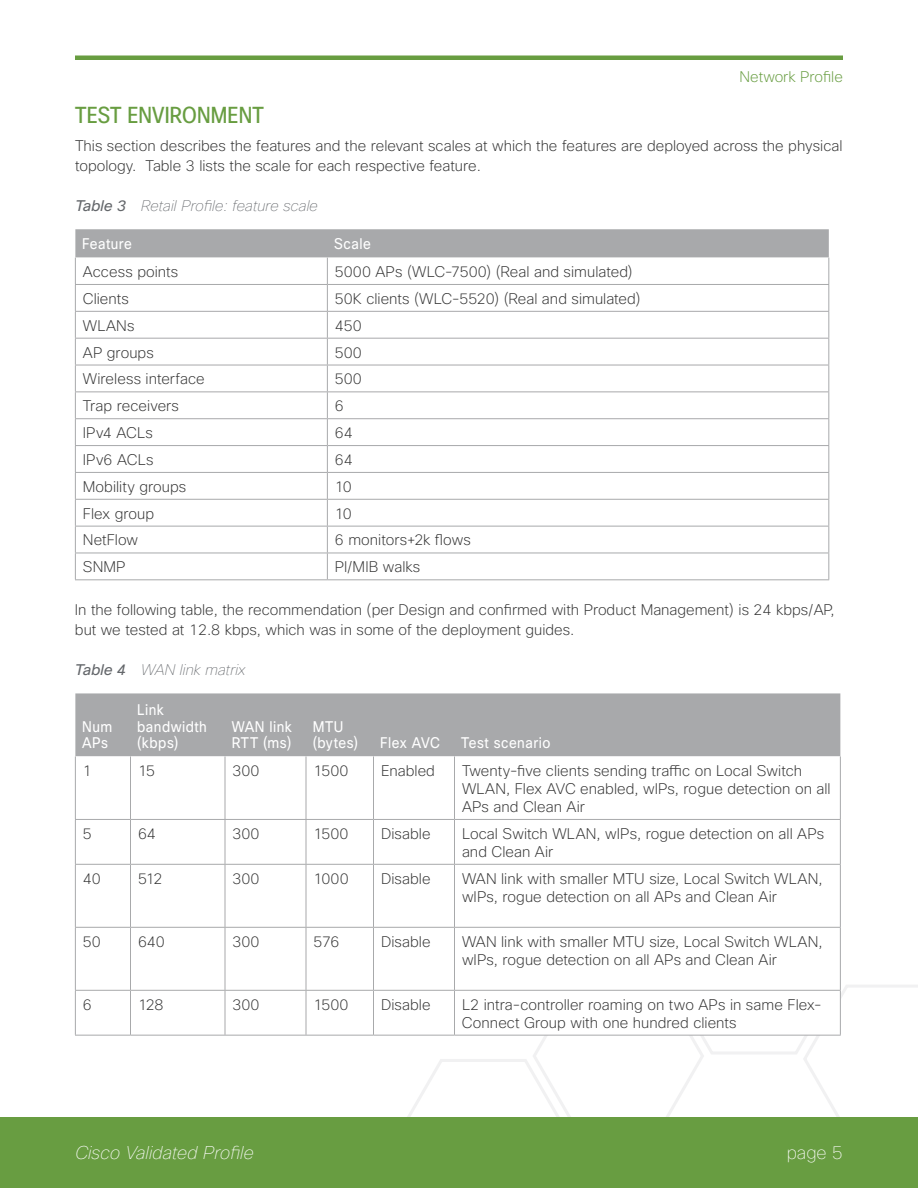
<style>
.page{position:relative;width:918px;height:1188px;background:#fff}
.page>*{position:absolute;margin:0;border:0;box-sizing:border-box;transform-origin:0 0}
.t1{font:condensed 22.5px "Cisco Sans";letter-spacing:.01em;color:#689d41}
.t2{font:italic 100 18px "Cisco Sans";color:#fff}
.t3{font:100 18px "Cisco Sans";color:#fff}
.t4{font:200 15px/18px "Cisco Sans";color:#323232}
.t5{font:15px/16.5px "Cisco Sans";letter-spacing:.035em;color:#fff;scale:.9 1}
.t6{font:italic 100 15px "Cisco Sans";color:#64676b}
.t7{font:200 15px "Cisco Sans";color:#689d41}
.s1{font-weight:400}
</style>
<div class="page">
<svg style="left:396px;top:985px;width:522px;height:133px"></svg>
<div style="left:0;top:1118px;width:918px;height:70px;background:#689d41"></div>
<hr style="left:75px;top:56px;width:768px;height:4px;background:#689d41">
<svg style="left:75px;top:229px;width:754px;height:350px"></svg>
<hr style="left:75px;top:579px;width:252px;height:1px;background:#a8a9ab">
<hr style="left:327px;top:579px;width:502px;height:1px;background:#a8a9ab">
<div style="left:75px;top:693px;width:765px;height:63px;background:#a8a9ab"></div>
<svg style="left:76px;top:756px;width:764px;height:279px"></svg>
<hr style="left:75px;top:756px;width:1px;height:63px;background:#a8a9ab">
<hr style="left:130px;top:756px;width:1px;height:63px;background:#a8a9ab">
<hr style="left:225px;top:756px;width:1px;height:63px;background:#a8a9ab">
<hr style="left:306px;top:756px;width:1px;height:63px;background:#a8a9ab">
<hr style="left:373px;top:756px;width:1px;height:63px;background:#a8a9ab">
<hr style="left:454px;top:756px;width:1px;height:63px;background:#a8a9ab">
<hr style="left:840px;top:756px;width:1px;height:63px;background:#a8a9ab">
<hr style="left:75px;top:819px;width:55px;height:1px;background:#a8a9ab">
<hr style="left:75px;top:820px;width:1px;height:44px;background:#a8a9ab">
<hr style="left:130px;top:819px;width:95px;height:1px;background:#a8a9ab">
<hr style="left:130px;top:820px;width:1px;height:44px;background:#a8a9ab">
<hr style="left:225px;top:819px;width:81px;height:1px;background:#a8a9ab">
<hr style="left:225px;top:820px;width:1px;height:44px;background:#a8a9ab">
<hr style="left:306px;top:819px;width:68px;height:1px;background:#a8a9ab">
<hr style="left:306px;top:820px;width:1px;height:44px;background:#a8a9ab">
<hr style="left:374px;top:819px;width:80px;height:1px;background:#a8a9ab">
<hr style="left:373px;top:820px;width:1px;height:44px;background:#a8a9ab">
<hr style="left:454px;top:819px;width:387px;height:1px;background:#a8a9ab">
<hr style="left:454px;top:820px;width:1px;height:44px;background:#a8a9ab">
<hr style="left:840px;top:820px;width:1px;height:44px;background:#a8a9ab">
<hr style="left:75px;top:864px;width:55px;height:1px;background:#a8a9ab">
<hr style="left:75px;top:865px;width:1px;height:62px;background:#a8a9ab">
<hr style="left:130px;top:864px;width:95px;height:1px;background:#a8a9ab">
<hr style="left:130px;top:865px;width:1px;height:62px;background:#a8a9ab">
<hr style="left:225px;top:864px;width:81px;height:1px;background:#a8a9ab">
<hr style="left:225px;top:865px;width:1px;height:62px;background:#a8a9ab">
<hr style="left:306px;top:864px;width:68px;height:1px;background:#a8a9ab">
<hr style="left:306px;top:865px;width:1px;height:62px;background:#a8a9ab">
<hr style="left:374px;top:864px;width:80px;height:1px;background:#a8a9ab">
<hr style="left:373px;top:865px;width:1px;height:62px;background:#a8a9ab">
<hr style="left:454px;top:864px;width:387px;height:1px;background:#a8a9ab">
<hr style="left:454px;top:865px;width:1px;height:62px;background:#a8a9ab">
<hr style="left:840px;top:865px;width:1px;height:62px;background:#a8a9ab">
<hr style="left:75px;top:927px;width:55px;height:1px;background:#a8a9ab">
<hr style="left:75px;top:928px;width:1px;height:62px;background:#a8a9ab">
<hr style="left:130px;top:927px;width:95px;height:1px;background:#a8a9ab">
<hr style="left:130px;top:928px;width:1px;height:62px;background:#a8a9ab">
<hr style="left:225px;top:927px;width:81px;height:1px;background:#a8a9ab">
<hr style="left:225px;top:928px;width:1px;height:62px;background:#a8a9ab">
<hr style="left:306px;top:927px;width:68px;height:1px;background:#a8a9ab">
<hr style="left:306px;top:928px;width:1px;height:62px;background:#a8a9ab">
<hr style="left:374px;top:927px;width:80px;height:1px;background:#a8a9ab">
<hr style="left:373px;top:928px;width:1px;height:62px;background:#a8a9ab">
<hr style="left:454px;top:927px;width:387px;height:1px;background:#a8a9ab">
<hr style="left:454px;top:928px;width:1px;height:62px;background:#a8a9ab">
<hr style="left:840px;top:928px;width:1px;height:62px;background:#a8a9ab">
<hr style="left:75px;top:990px;width:55px;height:1px;background:#a8a9ab">
<hr style="left:75px;top:991px;width:1px;height:44px;background:#a8a9ab">
<hr style="left:130px;top:990px;width:95px;height:1px;background:#a8a9ab">
<hr style="left:130px;top:991px;width:1px;height:44px;background:#a8a9ab">
<hr style="left:225px;top:990px;width:81px;height:1px;background:#a8a9ab">
<hr style="left:225px;top:991px;width:1px;height:44px;background:#a8a9ab">
<hr style="left:306px;top:990px;width:68px;height:1px;background:#a8a9ab">
<hr style="left:306px;top:991px;width:1px;height:44px;background:#a8a9ab">
<hr style="left:374px;top:990px;width:80px;height:1px;background:#a8a9ab">
<hr style="left:373px;top:991px;width:1px;height:44px;background:#a8a9ab">
<hr style="left:454px;top:990px;width:387px;height:1px;background:#a8a9ab">
<hr style="left:454px;top:991px;width:1px;height:44px;background:#a8a9ab">
<hr style="left:840px;top:991px;width:1px;height:44px;background:#a8a9ab">
<hr style="left:75px;top:1035px;width:55px;height:1px;background:#a8a9ab">
<hr style="left:130px;top:1035px;width:95px;height:1px;background:#a8a9ab">
<hr style="left:225px;top:1035px;width:81px;height:1px;background:#a8a9ab">
<hr style="left:306px;top:1035px;width:68px;height:1px;background:#a8a9ab">
<hr style="left:374px;top:1035px;width:80px;height:1px;background:#a8a9ab">
<hr style="left:454px;top:1035px;width:387px;height:1px;background:#a8a9ab">
<p class="t7" style="left:740px;top:68px;width:105px">Network Profile</p>
<h1 class="t1" style="left:75px;top:100px;width:190px">TEST ENVIRONMENT</h1>
<p class="t4" style="left:75px;top:136px;width:769px;line-height:19.5px">This section describes the features and the relevant scales at which the features are deployed across the physical topology. Table 3 lists the scale for each respective feature.</p>
<p class="t6" style="left:75px;top:196px;width:244px"><span class="s1">Table 3</span> Retail Profile: feature scale</p>
<p class="t5" style="left:82px;top:236px;width:57px">Feature</p>
<p class="t5" style="left:334px;top:236px;width:42px">Scale</p>
<p class="t4" style="left:83px;top:263px;width:97px">Access points</p>
<p class="t4" style="left:335px;top:263px;width:299px">5000 APs (WLC-7500) (Real and simulated)</p>
<p class="t4" style="left:83px;top:289px;width:47px">Clients</p>
<p class="t4" style="left:335px;top:289px;width:307px">50K clients (WLC-5520) (Real and simulated)</p>
<p class="t4" style="left:83px;top:316px;width:53px">WLANs</p>
<p class="t4" style="left:335px;top:316px;width:29px">450</p>
<p class="t4" style="left:83px;top:343px;width:72px">AP groups</p>
<p class="t4" style="left:335px;top:343px;width:29px">500</p>
<p class="t4" style="left:83px;top:370px;width:123px">Wireless interface</p>
<p class="t4" style="left:335px;top:370px;width:29px">500</p>
<p class="t4" style="left:83px;top:397px;width:98px">Trap receivers</p>
<p class="t4" style="left:335px;top:397px;width:10px">6</p>
<p class="t4" style="left:83px;top:424px;width:71px">IPv4 ACLs</p>
<p class="t4" style="left:335px;top:424px;width:19px">64</p>
<p class="t4" style="left:83px;top:451px;width:72px">IPv6 ACLs</p>
<p class="t4" style="left:335px;top:451px;width:19px">64</p>
<p class="t4" style="left:83px;top:477px;width:105px">Mobility groups</p>
<p class="t4" style="left:335px;top:477px;width:19px">10</p>
<p class="t4" style="left:83px;top:504px;width:73px">Flex group</p>
<p class="t4" style="left:335px;top:504px;width:19px">10</p>
<p class="t4" style="left:83px;top:531px;width:57px">NetFlow</p>
<p class="t4" style="left:335px;top:531px;width:137px">6 monitors+2k flows</p>
<p class="t4" style="left:83px;top:558px;width:44px">SNMP</p>
<p class="t4" style="left:335px;top:558px;width:87px">PI/MIB walks</p>
<p class="t4" style="left:75px;top:600px;width:761px;line-height:19.5px">In the following table, the recommendation (per Design and confirmed with Product Management) is 24 kbps/AP, but we tested at 12.8 kbps, which was in some of the deployment guides.</p>
<p class="t6" style="left:75px;top:661px;width:172px"><span class="s1">Table 4</span> WAN link matrix</p>
<p class="t5" style="left:82px;top:718px;width:35px">Num<br>APs</p>
<p class="t5" style="left:137px;top:702px;width:79px">Link bandwidth (kbps)</p>
<p class="t5" style="left:232px;top:718px;width:68px">WAN link<br>RTT (ms)</p>
<p class="t5" style="left:313px;top:718px;width:52px">MTU (bytes)</p>
<p class="t5" style="left:380px;top:735px;width:68px">Flex AVC</p>
<p class="t5" style="left:461px;top:735px;width:100px">Test scenario</p>
<p class="t4" style="left:83px;top:761px;width:10px">1</p>
<p class="t4" style="left:138px;top:761px;width:19px">15</p>
<p class="t4" style="left:232px;top:761px;width:29px">300</p>
<p class="t4" style="left:314px;top:761px;width:37px">1500</p>
<p class="t4" style="left:381px;top:761px;width:56px">Enabled</p>
<p class="t4" style="left:462px;top:761px;width:370px">Twenty-five clients sending traffic on Local Switch<br>WLAN, Flex AVC enabled, wIPs, rogue detection on all<br>APs and Clean Air</p>
<p class="t4" style="left:83px;top:824px;width:10px">5</p>
<p class="t4" style="left:138px;top:824px;width:19px">64</p>
<p class="t4" style="left:232px;top:824px;width:29px">300</p>
<p class="t4" style="left:314px;top:824px;width:37px">1500</p>
<p class="t4" style="left:381px;top:824px;width:51px">Disable</p>
<p class="t4" style="left:462px;top:824px;width:364px">Local Switch WLAN, wIPs, rogue detection on all APs and Clean Air</p>
<p class="t4" style="left:83px;top:869px;width:19px">40</p>
<p class="t4" style="left:138px;top:869px;width:26px">512</p>
<p class="t4" style="left:232px;top:869px;width:29px">300</p>
<p class="t4" style="left:314px;top:869px;width:37px">1000</p>
<p class="t4" style="left:381px;top:869px;width:51px">Disable</p>
<p class="t4" style="left:462px;top:869px;width:362px">WAN link with smaller MTU size, Local Switch WLAN, wIPs, rogue detection on all APs and Clean Air</p>
<p class="t4" style="left:83px;top:932px;width:19px">50</p>
<p class="t4" style="left:138px;top:932px;width:28px">640</p>
<p class="t4" style="left:232px;top:932px;width:29px">300</p>
<p class="t4" style="left:314px;top:932px;width:27px">576</p>
<p class="t4" style="left:381px;top:932px;width:51px">Disable</p>
<p class="t4" style="left:462px;top:932px;width:362px">WAN link with smaller MTU size, Local Switch WLAN, wIPs, rogue detection on all APs and Clean Air</p>
<p class="t4" style="left:83px;top:995px;width:10px">6</p>
<p class="t4" style="left:138px;top:995px;width:27px">128</p>
<p class="t4" style="left:232px;top:995px;width:29px">300</p>
<p class="t4" style="left:314px;top:995px;width:37px">1500</p>
<p class="t4" style="left:381px;top:995px;width:51px">Disable</p>
<p class="t4" style="left:462px;top:995px;width:361px">L2 intra-controller roaming on two APs in same Flex-<br>Connect Group with one hundred clients</p>
<p class="t2" style="left:75px;top:1141px;width:180px">Cisco Validated Profile</p>
<p class="t3" style="left:787px;top:1141px;width:58px">page 5</p>
</div>
